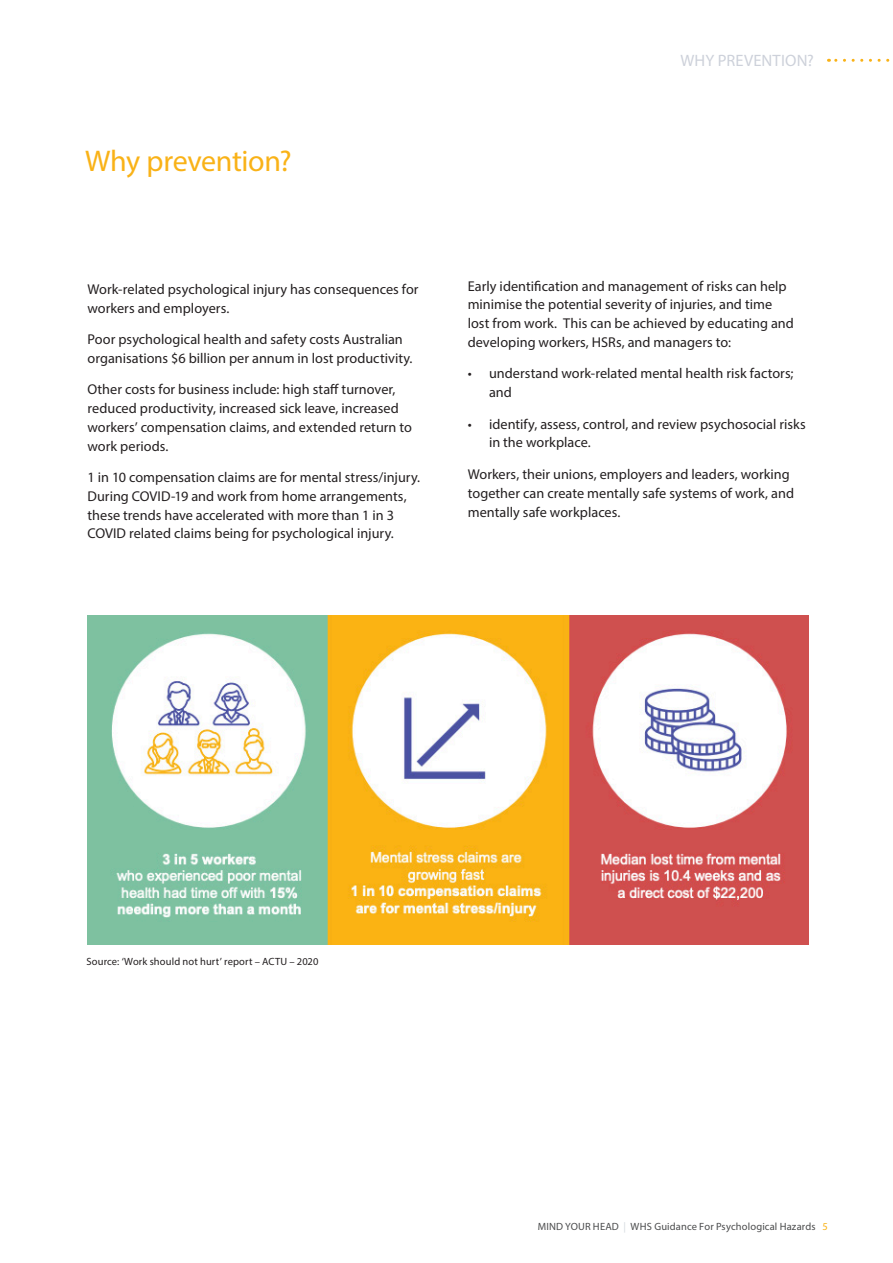
<style>
.page{position:relative;width:893px;height:1263px;background:#fff}
.page>*{position:absolute;margin:0;border:0;box-sizing:border-box;transform-origin:0 0}
.MYH_Heading_1{font:30px "Myriad Pro";letter-spacing:-.015em;color:#f9b217}
.t1{font:16.5px "Myriad Pro";color:#cdd1da}
.MYH_Text{font:14.25px/18.8px "Myriad Pro";color:#231f20}
.t2{font:10.5px "Myriad Pro";letter-spacing:.015em;color:#4b4c4d}
.MYH_Source{font:10.5px "Myriad Pro";letter-spacing:.015em;color:#231f20}
.s1{color:#d4d8de}
.s2{color:#f9b217}
</style>
<div class="page">
<svg style="left:828px;top:59px;width:62px;height:3px"></svg>
<img style="left:88px;top:615px;width:720px;height:329px">
<p class="MYH_Heading_1" style="left:85px;top:143px;width:208px">Why prevention?</p>
<p class="MYH_Text" style="left:88px;top:279px;width:333px">Work-related psychological injury has consequences for workers and employers.</p>
<p class="MYH_Text" style="left:88px;top:330px;width:327px">Poor psychological health and safety costs Australian organisations $6 billion per annum in lost productivity.</p>
<p class="MYH_Text" style="left:88px;top:380px;width:326px">Other costs for business include: high staff turnover, reduced productivity, increased sick leave, increased workers’ compensation claims, and extended return to work periods.</p>
<p class="MYH_Text" style="left:88px;top:468px;width:334px">1 in 10 compensation claims are for mental stress/injury.<br>During COVID-19 and work from home arrangements, these trends have accelerated with more than 1 in 3<br>COVID related claims being for psychological injury.</p>
<p class="t1" style="left:680px;top:51px;width:48px">Why prevention</p>
<p class="t1" style="left:807px;top:51px;width:8px">?</p>
<p class="MYH_Text" style="left:468px;top:276px;width:328px">Early identification and management of risks can help minimise the potential severity of injuries, and time lost from work. This can be achieved by educating and developing workers, HSRs, and managers to:</p>
<p class="MYH_Text" style="left:489px;top:364px;width:306px;text-indent:-21px">• understand work-related mental health risk factors; and</p>
<p class="MYH_Text" style="left:489px;top:414px;width:318px;text-indent:-21px">• identify, assess, control, and review psychosocial risks in the workplace.</p>
<p class="MYH_Text" style="left:468px;top:465px;width:328px">Workers, their unions, employers and leaders, working together can create mentally safe systems of work, and mentally safe workplaces.</p>
<p class="MYH_Source" style="left:87px;top:955px;width:233px">Source: ‘Work should not hurt’ report – ACTU – 2020</p>
<p class="t2" style="left:538px;top:1220px;width:291px">MIND YOUR HEAD <span class="s1">|</span> WHS Guidance For Psychological Hazards <span class="s2">5</span></p>
</div>
